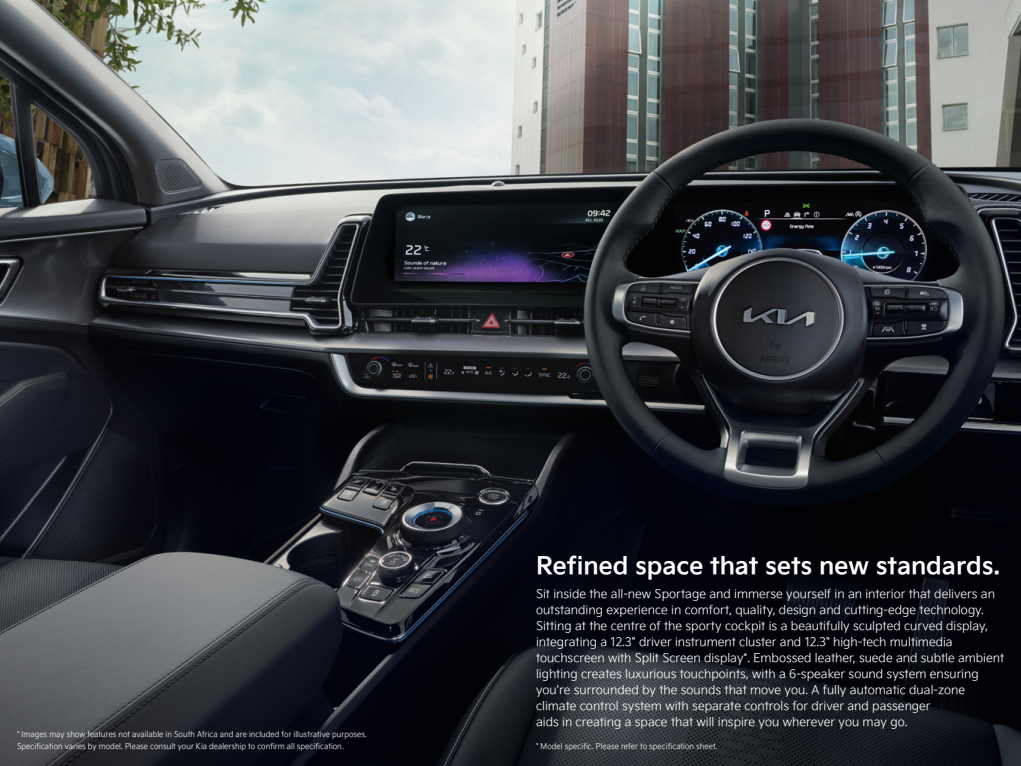
<style>
.page{position:relative;width:1021px;height:766px;background:#fff}
.page>*{position:absolute;margin:0;border:0;box-sizing:border-box;transform-origin:0 0}
.t1{font:24px "Kia Signature OTF Bold";color:#fff}
.t2{font:12px/16px "Kia Signature OTF Light";color:#fff}
.BU_OHNE{font:8px/12px "Kia Signature OTF Light";letter-spacing:.01em;color:#fff;scale:.94 1}
</style>
<div class="page">
<img style="left:0;top:0;width:1020px;height:765px">
<p class="BU_OHNE" style="left:17px;top:727px;width:374px">* Images may show features not available in South Africa and are included for illustrative purposes.<br>Specification varies by model. Please consult your Kia dealership to confirm all specification.</p>
<p class="t1" style="left:536px;top:547px;width:466px">Refined space that sets new standards.</p>
<p class="t2" style="left:536px;top:584px;width:460px">Sit inside the all-new Sportage and immerse yourself in an interior that delivers an</p>
<p class="t2" style="left:536px;top:600px;width:469px">outstanding experience in comfort, quality, design and cutting-edge technology.<br>Sitting at the centre of the sporty cockpit is a beautifully sculpted curved display, integrating a 12.3" driver instrument cluster and 12.3" high-tech multimedia touchscreen with Split Screen display*. Embossed leather, suede and subtle ambient lighting creates luxurious touchpoints, with a 6-speaker sound system ensuring you're surrounded by the sounds that move you. A fully automatic dual-zone climate control system with separate controls for driver and passenger</p>
<p class="t2" style="left:536px;top:712px;width:373px">aids in creating a space that will inspire you wherever you may go.</p>
<p class="BU_OHNE" style="left:536px;top:739px;width:194px">* Model specific. Please refer to specification sheet.</p>
</div>
